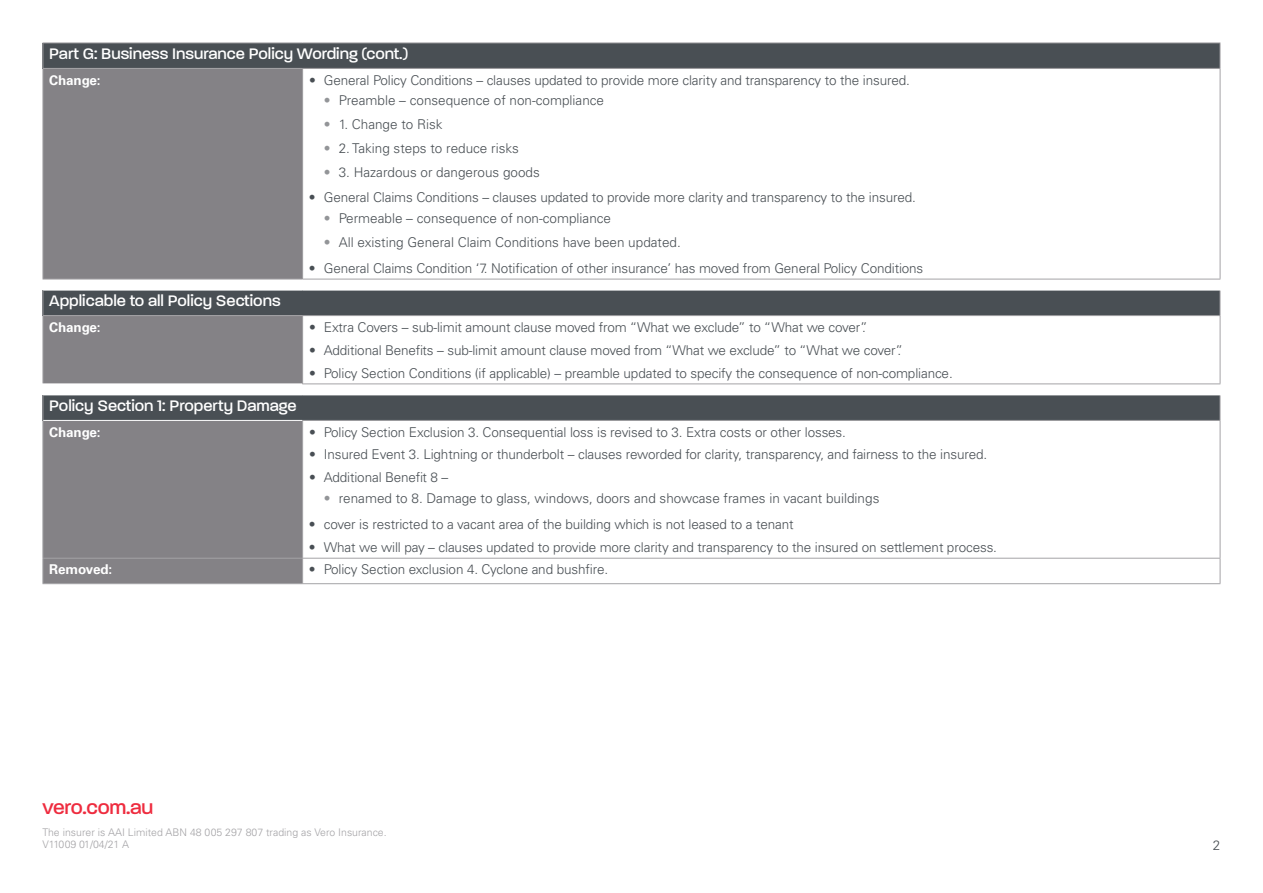
<style>
.page{position:relative;width:1263px;height:893px;background:#fff}
.page>*{position:absolute;margin:0;border:0;box-sizing:border-box;transform-origin:0 0}
.t1{font:500 21px "Paralucent";letter-spacing:-.015em;color:#ee2c3f}
.t2{font:500 16.5px "Paralucent";color:#fff}
.t3{font:300 13.5px "Univers LT Std";letter-spacing:-.01em;color:#494f54}
.t4{font:700 13.5px "Univers LT Std";letter-spacing:-.01em;color:#fff}
.t5{font:300 10.5px/12px "Univers LT Std";color:#a4a3a6}
.s1{color:#939598}
</style>
<div class="page">
<div style="left:43px;top:43px;width:1177px;height:25px;background:#494f54"></div>
<div style="left:43px;top:68px;width:260px;height:211px;background:#848286"></div>
<svg style="left:1220px;top:43px;width:1px;height:25px"></svg>
<hr style="left:43px;top:69px;width:1px;height:210px;background:#a4a3a6">
<hr style="left:302px;top:69px;width:1px;height:210px;background:#a4a3a6">
<hr style="left:1220px;top:69px;width:1px;height:210px;background:#a4a3a6">
<hr style="left:43px;top:279px;width:260px;height:1px;background:#a4a3a6">
<hr style="left:303px;top:279px;width:917px;height:1px;background:#a4a3a6">
<hr style="left:43px;top:43px;width:260px;height:1px;background:#a4a3a6">
<svg style="left:43px;top:43px;width:1px;height:25px"></svg>
<hr style="left:303px;top:43px;width:917px;height:1px;background:#a4a3a6">
<hr style="left:43px;top:68px;width:260px;height:1px;background:#a4a3a6">
<hr style="left:303px;top:68px;width:917px;height:1px;background:#a4a3a6">
<div style="left:43px;top:290px;width:1177px;height:26px;background:#494f54"></div>
<div style="left:43px;top:316px;width:260px;height:68px;background:#848286"></div>
<svg style="left:1220px;top:290px;width:1px;height:25px"></svg>
<hr style="left:43px;top:316px;width:1px;height:67px;background:#a4a3a6">
<hr style="left:302px;top:316px;width:1px;height:67px;background:#a4a3a6">
<hr style="left:1220px;top:316px;width:1px;height:67px;background:#a4a3a6">
<hr style="left:302px;top:383px;width:918px;height:1px;background:#a4a3a6">
<hr style="left:43px;top:290px;width:260px;height:1px;background:#fff">
<hr style="left:303px;top:290px;width:917px;height:1px;background:#fff">
<svg style="left:43px;top:290px;width:1px;height:25px"></svg>
<hr style="left:43px;top:315px;width:260px;height:1px;background:#a4a3a6">
<hr style="left:303px;top:315px;width:917px;height:1px;background:#a4a3a6">
<hr style="left:43px;top:383px;width:259px;height:1px;background:#fff">
<div style="left:43px;top:395px;width:1177px;height:25px;background:#494f54"></div>
<svg style="left:1220px;top:395px;width:1px;height:25px"></svg>
<hr style="left:302px;top:420px;width:918px;height:1px;background:#a4a3a6">
<hr style="left:1220px;top:421px;width:1px;height:137px;background:#a4a3a6">
<hr style="left:303px;top:558px;width:917px;height:1px;background:#a4a3a6">
<svg style="left:1220px;top:559px;width:1px;height:24px"></svg>
<hr style="left:303px;top:583px;width:917px;height:1px;background:#a4a3a6">
<svg style="left:43px;top:395px;width:260px;height:189px;background:#7d7c80"></svg>
<hr style="left:43px;top:420px;width:259px;height:1px;background:#fff">
<p class="t2" style="left:49px;top:44px;width:360px">Part G: Business Insurance Policy Wording (cont.)</p>
<p class="t4" style="left:49px;top:72px;width:53px">Change:</p>
<p class="t3" style="left:309px;top:72px;width:602px">• General Policy Conditions – clauses updated to provide more clarity and transparency to the insured.</p>
<p class="t3" style="left:324px;top:92px;width:282px"><span class="s1">•</span> Preamble – consequence of non-compliance</p>
<p class="t3" style="left:324px;top:116px;width:120px"><span class="s1">•</span> 1. Change to Risk</p>
<p class="t3" style="left:324px;top:140px;width:197px"><span class="s1">•</span> 2. Taking steps to reduce risks</p>
<p class="t3" style="left:324px;top:164px;width:217px"><span class="s1">•</span> 3. Hazardous or dangerous goods</p>
<p class="t3" style="left:309px;top:189px;width:608px">• General Claims Conditions – clauses updated to provide more clarity and transparency to the insured.</p>
<p class="t3" style="left:324px;top:210px;width:289px"><span class="s1">•</span> Permeable – consequence of non-compliance</p>
<p class="t3" style="left:324px;top:234px;width:358px"><span class="s1">•</span> All existing General Claim Conditions have been updated.</p>
<p class="t3" style="left:309px;top:260px;width:616px">• General Claims Condition ‘7. Notification of other insurance’ has moved from General Policy Conditions</p>
<p class="t2" style="left:49px;top:291px;width:233px">Applicable to all Policy Sections</p>
<p class="t4" style="left:49px;top:319px;width:53px">Change:</p>
<p class="t3" style="left:309px;top:319px;width:560px">• Extra Covers – sub-limit amount clause moved from “What we exclude” to “What we cover”.</p>
<p class="t3" style="left:309px;top:342px;width:596px">• Additional Benefits – sub-limit amount clause moved from “What we exclude” to “What we cover”.</p>
<p class="t3" style="left:309px;top:365px;width:645px">• Policy Section Conditions (if applicable) – preamble updated to specify the consequence of non-compliance.</p>
<p class="t2" style="left:49px;top:396px;width:249px">Policy Section 1: Property Damage</p>
<p class="t4" style="left:49px;top:424px;width:53px">Change:</p>
<p class="t3" style="left:309px;top:424px;width:538px">• Policy Section Exclusion 3. Consequential loss is revised to 3. Extra costs or other losses.</p>
<p class="t3" style="left:309px;top:446px;width:680px">• Insured Event 3. Lightning or thunderbolt – clauses reworded for clarity, transparency, and fairness to the insured.</p>
<p class="t3" style="left:309px;top:469px;width:141px">• Additional Benefit 8 –</p>
<p class="t3" style="left:324px;top:490px;width:557px"><span class="s1">•</span> renamed to 8. Damage to glass, windows, doors and showcase frames in vacant buildings</p>
<p class="t3" style="left:309px;top:516px;width:486px">• cover is restricted to a vacant area of the building which is not leased to a tenant</p>
<p class="t3" style="left:309px;top:539px;width:689px">• What we will pay – clauses updated to provide more clarity and transparency to the insured on settlement process.</p>
<p class="t4" style="left:49px;top:562px;width:65px">Removed:</p>
<p class="t3" style="left:309px;top:561px;width:301px">• Policy Section exclusion 4. Cyclone and bushfire.</p>
<h1 class="t1" style="left:43px;top:795px;width:112px">vero.com.au</h1>
<p class="t5" style="left:43px;top:826px;width:346px">The insurer is AAI Limited ABN 48 005 297 807 trading as Vero Insurance.<br>V11009 01/04/21 A</p>
<p class="t3" style="left:1213px;top:837px;width:9px">2</p>
</div>
